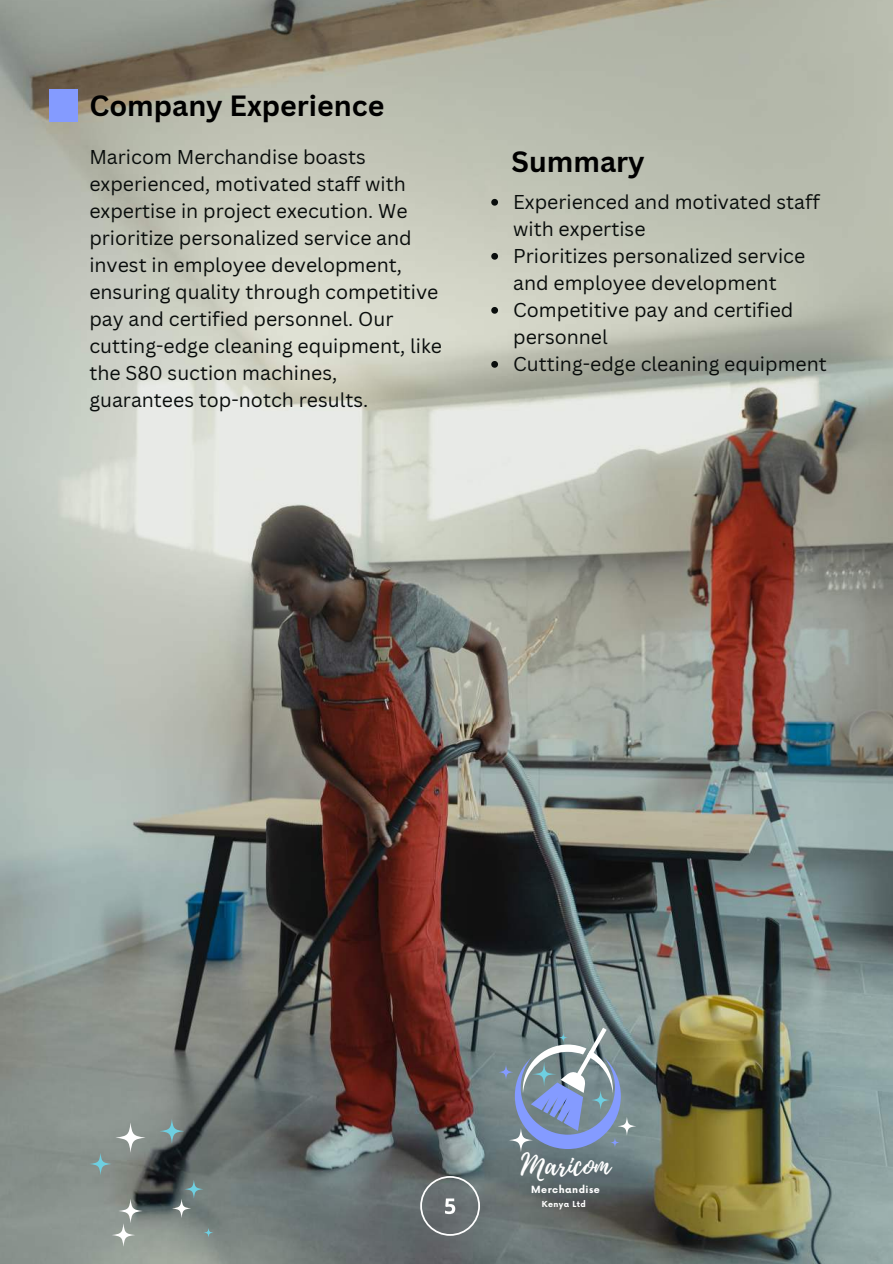
<style>
.page{position:relative;width:893px;height:1264px;background:#fff}
.page>*{position:absolute;margin:0;border:0;box-sizing:border-box;transform-origin:0 0}
.t1{font:29.4px "Playlist Script";color:#fff}
.t2{font:700 28.5px "Canva Sans";color:#000}
.t3{font:19.5px/27px "Canva Sans";color:#090d0c}
.t4{font:700 9.75px "Now";letter-spacing:.05em;color:#fff}
.t5{font:700 8.1px "Now";letter-spacing:.05em;color:#fff}
</style>
<div class="page">
<img style="left:0;top:0;width:892px;height:1263px">
<svg style="left:112px;top:1198px;width:31px;height:48px"></svg>
<svg style="left:203px;top:1227px;width:10px;height:10px"></svg>
<svg style="left:172px;top:1179px;width:31px;height:38px"></svg>
<svg style="left:159px;top:1118px;width:25px;height:25px"></svg>
<svg style="left:89px;top:1122px;width:57px;height:53px;background:#8c9692"></svg>
<svg style="left:420px;top:1175px;width:60px;height:60px;background:#777d7f"></svg>
<svg style="left:491px;top:199px;width:7px;height:7px"></svg>
<svg style="left:491px;top:253px;width:7px;height:7px"></svg>
<svg style="left:491px;top:307px;width:7px;height:7px"></svg>
<svg style="left:491px;top:361px;width:7px;height:7px"></svg>
<svg style="left:498px;top:1027px;width:138px;height:125px;background:#8092a6"></svg>
<div style="left:49px;top:89px;width:28px;height:33px;background:#849bff"></div>
<h2 class="t2" style="left:89px;top:88px;width:296px">Company Experience</h2>
<p class="t3" style="left:89px;top:144px;width:354px">Maricom Merchandise boasts experienced, motivated staff with expertise in project execution. We prioritize personalized service and invest in employee development, ensuring quality through competitive pay and certified personnel. Our cutting-edge cleaning equipment, like the S80 suction machines, guarantees top-notch results.</p>
<h2 class="t2" style="left:511px;top:145px;width:135px">Summary</h2>
<p class="t3" style="left:513px;top:188px;width:315px">Experienced and motivated staff with expertise<br>Prioritizes personalized service and employee development<br>Competitive pay and certified personnel<br>Cutting-edge cleaning equipment</p>
<h1 class="t1" style="left:520px;top:1144px;width:91px">Maricom</h1>
<p class="t5" style="left:542px;top:1198px;width:46px">Kenya Ltd</p>
<p class="t4" style="left:531px;top:1181px;width:70px">Merchandise</p>
</div>
